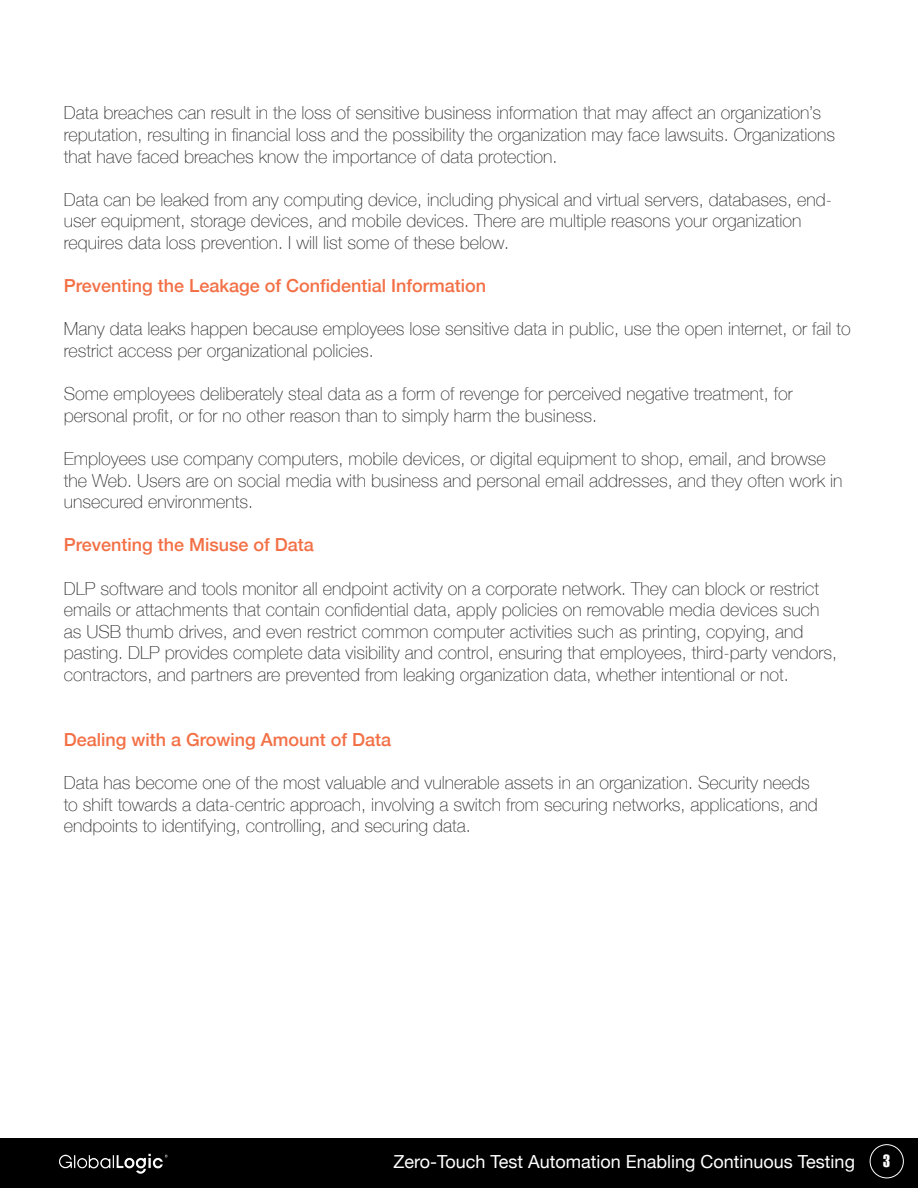
<style>
.page{position:relative;width:918px;height:1188px;background:#fff}
.page>*{position:absolute;margin:0;border:0;box-sizing:border-box;transform-origin:0 0}
.t1{font:100 18px/21.6px "Helvetica Neue";color:#333}
.t2{font:500 18px "Helvetica Neue";color:#f37046}
.t3{font:18px "Helvetica Neue";color:#fff}
.t4{font:18px "Haettenschweiler";color:#fff}
</style>
<div class="page">
<div style="left:0;top:1138px;width:918px;height:50px;background:#000"></div>
<img style="left:59px;top:1153px;width:109px;height:21px">
<div style="left:870px;top:1144px;width:34px;height:34px;border:1px solid #fff;border-radius:50%"></div>
<p class="t1" style="left:64px;top:101px;width:773px">Data breaches can result in the loss of sensitive business information that may affect an organization’s reputation, resulting in financial loss and the possibility the organization may face lawsuits. Organizations that have faced breaches know the importance of data protection.</p>
<p class="t1" style="left:64px;top:188px;width:770px">Data can be leaked from any computing device, including physical and virtual servers, databases, end&shy;user equipment, storage devices, and mobile devices. There are multiple reasons your organization requires data loss prevention. I will list some of these below.</p>
<p class="t2" style="left:64px;top:271px;width:424px">Preventing the Leakage of Confidential Information</p>
<p class="t1" style="left:64px;top:317px;width:788px">Many data leaks happen because employees lose sensitive data in public, use the open internet, or fail to restrict access per organizational policies.</p>
<p class="t1" style="left:64px;top:382px;width:731px">Some employees deliberately steal data as a form of revenge for perceived negative treatment, for personal profit, or for no other reason than to simply harm the business.</p>
<p class="t1" style="left:64px;top:447px;width:780px">Employees use company computers, mobile devices, or digital equipment to shop, email, and browse the Web. Users are on social media with business and personal email addresses, and they often work in unsecured environments.</p>
<p class="t2" style="left:64px;top:531px;width:252px">Preventing the Misuse of Data</p>
<p class="t1" style="left:64px;top:577px;width:775px">DLP software and tools monitor all endpoint activity on a corporate network. They can block or restrict emails or attachments that contain confidential data, apply policies on removable media devices such as USB thumb drives, and even restrict common computer activities such as printing, copying, and pasting. DLP provides complete data visibility and control, ensuring that employees, third-party vendors, contractors, and partners are prevented from leaking organization data, whether intentional or not.</p>
<p class="t2" style="left:64px;top:725px;width:329px">Dealing with a Growing Amount of Data</p>
<p class="t1" style="left:64px;top:771px;width:755px">Data has become one of the most valuable and vulnerable assets in an organization. Security needs to shift towards a data-centric approach, involving a switch from securing networks, applications, and endpoints to identifying, controlling, and securing data.</p>
<p class="t3" style="left:394px;top:1148px;width:463px">Zero-Touch Test Automation Enabling Continuous Testing</p>
<p class="t4" style="left:883px;top:1149px;width:8px">3</p>
</div>
